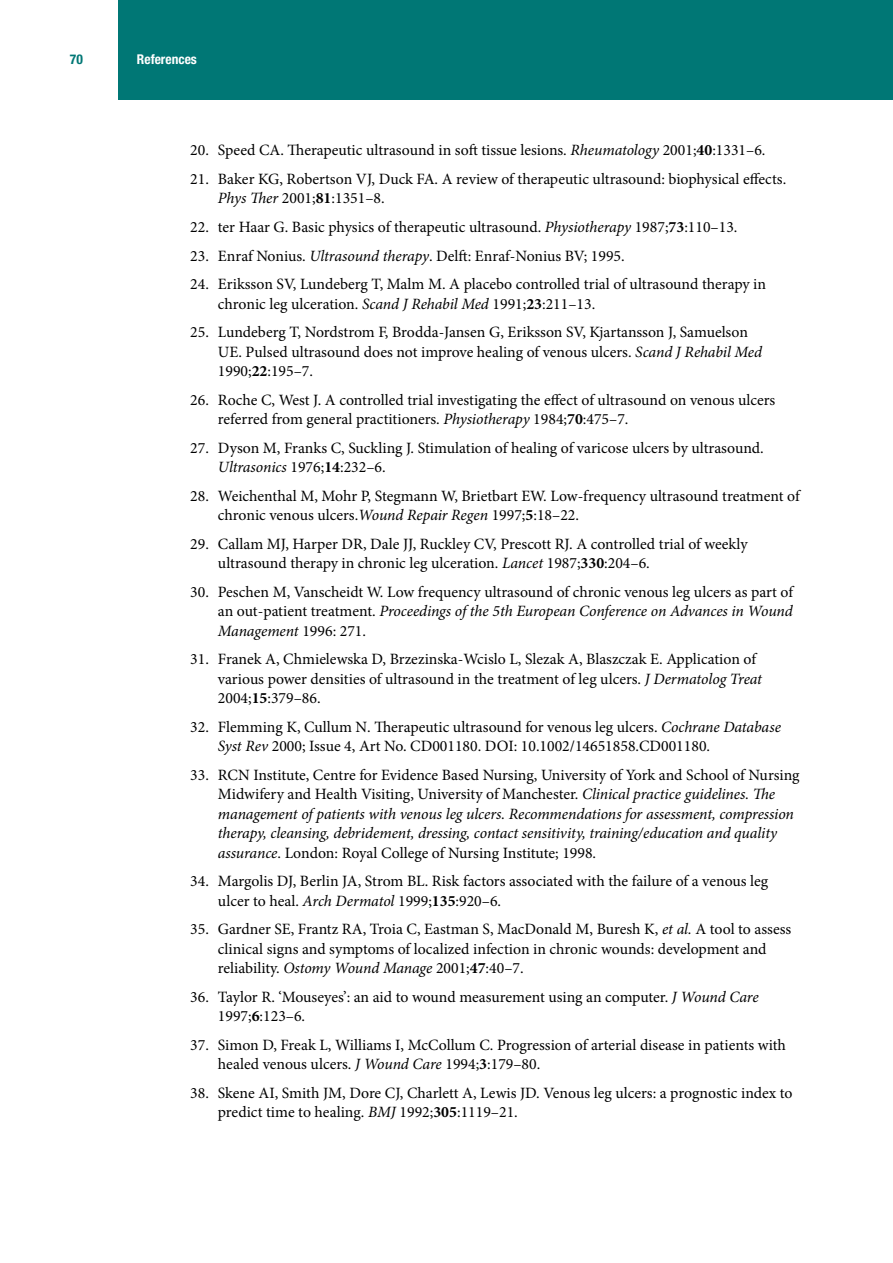
<style>
.page{position:relative;width:893px;height:1263px;background:#fff}
.page>*{position:absolute;margin:0;border:0;box-sizing:border-box;transform-origin:0 0}
.t1{font:15.75px/19.5px "Minion Pro";color:#000}
.t2{font:italic 15.75px/19.5px "Minion Pro";letter-spacing:-.005em;color:#000}
.t3{font:700 condensed 13.5px "Helvetica Neue LT Pro";color:#fff}
.t4{font:700 condensed 13.5px "Helvetica Neue LT Pro";color:#007775}
.s1{font-style:italic}
.s2{font-weight:700}
.s3{font-style:normal}
</style>
<div class="page">
<div style="left:119px;top:0;width:774px;height:99px;background:#007775"></div>
<p class="t4" style="left:70px;top:51px;width:14px">70</p>
<p class="t3" style="left:137px;top:51px;width:61px">References</p>
<p class="t1" style="left:190px;top:141px;width:577px">20. Speed CA. Therapeutic ultrasound in soft tissue lesions. <span class="s1">Rheumatology</span> 2001;<span class="s2">40</span>:1331–6.</p>
<p class="t1" style="left:218px;top:169px;width:570px;text-indent:-28px">21. Baker KG, Robertson VJ, Duck FA. A review of therapeutic ultrasound: biophysical effects.<br><span class="s1">Phys Ther</span> 2001;<span class="s2">81</span>:1351–8.</p>
<p class="t1" style="left:190px;top:217px;width:549px">22. ter Haar G. Basic physics of therapeutic ultrasound. <span class="s1">Physiotherapy</span> 1987;<span class="s2">73</span>:110–13.</p>
<p class="t1" style="left:190px;top:246px;width:436px">23. Enraf Nonius. <span class="s1">Ultrasound therapy</span>. Delft: Enraf-Nonius BV; 1995.</p>
<p class="t1" style="left:218px;top:274px;width:550px;text-indent:-28px">24. Eriksson SV, Lundeberg T, Malm M. A placebo controlled trial of ultrasound therapy in chronic leg ulceration. <span class="s1">Scand J Rehabil Med</span> 1991;<span class="s2">23</span>:211–13.</p>
<p class="t1" style="left:218px;top:322px;width:546px;text-indent:-28px">25. Lundeberg T, Nordstrom F, Brodda-Jansen G, Eriksson SV, Kjartansson J, Samuelson<br>UE. Pulsed ultrasound does not improve healing of venous ulcers. <span class="s1">Scand J Rehabil Med<br></span>1990;<span class="s2">22</span>:195–7.</p>
<p class="t1" style="left:218px;top:390px;width:559px;text-indent:-28px">26. Roche C, West J. A controlled trial investigating the effect of ultrasound on venous ulcers referred from general practitioners. <span class="s1">Physiotherapy</span> 1984;<span class="s2">70</span>:475–7.</p>
<p class="t1" style="left:218px;top:438px;width:547px;text-indent:-28px">27. Dyson M, Franks C, Suckling J. Stimulation of healing of varicose ulcers by ultrasound.<br><span class="s1">Ultrasonics</span> 1976;<span class="s2">14</span>:232–6.</p>
<p class="t1" style="left:218px;top:486px;width:583px;text-indent:-28px">28. Weichenthal M, Mohr P, Stegmann W, Brietbart EW. Low-frequency ultrasound treatment of chronic venous ulcers.<span class="s1">Wound Repair Regen</span> 1997;<span class="s2">5</span>:18–22.</p>
<p class="t1" style="left:218px;top:534px;width:531px;text-indent:-28px">29. Callam MJ, Harper DR, Dale JJ, Ruckley CV, Prescott RJ. A controlled trial of weekly ultrasound therapy in chronic leg ulceration. <span class="s1">Lancet</span> 1987;<span class="s2">330</span>:204–6.</p>
<p class="t1" style="left:218px;top:582px;width:577px;text-align:justify;text-indent:-28px">30. Peschen M, Vanscheidt W. Low frequency ultrasound of chronic venous leg ulcers as part of an out-patient treatment. <span class="s1">Proceedings of the 5th European Conference on Advances in Wound Management</span> 1996: 271.</p>
<p class="t1" style="left:218px;top:649px;width:546px;text-indent:-28px">31. Franek A, Chmielewska D, Brzezinska-Wcislo L, Slezak A, Blaszczak E. Application of various power densities of ultrasound in the treatment of leg ulcers. <span class="s1">J Dermatolog Treat<br></span>2004;<span class="s2">15</span>:379–86.</p>
<p class="t1" style="left:218px;top:717px;width:565px;text-indent:-28px">32. Flemming K, Cullum N. Therapeutic ultrasound for venous leg ulcers. <span class="s1">Cochrane Database<br>Syst Rev</span> 2000; Issue 4, Art No. CD001180. DOI: 10.1002/14651858.CD001180.</p>
<p class="t2" style="left:218px;top:765px;width:583px;text-indent:-28px"><span class="s3">33. RCN Institute, Centre for Evidence Based Nursing, University of York and School of Nursing Midwifery and Health Visiting, University of Manchester.</span> Clinical practice guidelines. The management of patients with venous leg ulcers. Recommendations for assessment, compression therapy, cleansing, debridement, dressing, contact sensitivity, training/education and quality assurance<span class="s3">. London: Royal College of Nursing Institute; 1998.</span></p>
<p class="t1" style="left:218px;top:871px;width:552px;text-indent:-28px">34. Margolis DJ, Berlin JA, Strom BL. Risk factors associated with the failure of a venous leg ulcer to heal. <span class="s1">Arch Dermatol</span> 1999;<span class="s2">135</span>:920–6.</p>
<p class="t1" style="left:218px;top:919px;width:575px;text-indent:-28px">35. Gardner SE, Frantz RA, Troia C, Eastman S, MacDonald M, Buresh K, <span class="s1">et al.</span> A tool to assess clinical signs and symptoms of localized infection in chronic wounds: development and reliability. <span class="s1">Ostomy Wound Manage</span> 2001;<span class="s2">47</span>:40–7.</p>
<p class="t1" style="left:218px;top:987px;width:542px;text-indent:-28px">36. Taylor R. ‘Mouseyes’: an aid to wound measurement using an computer. <span class="s1">J Wound Care<br></span>1997;<span class="s2">6</span>:123–6.</p>
<p class="t1" style="left:218px;top:1035px;width:570px;text-indent:-28px">37. Simon D, Freak L, Williams I, McCollum C. Progression of arterial disease in patients with healed venous ulcers. <span class="s1">J Wound Care</span> 1994;<span class="s2">3</span>:179–80.</p>
<p class="t1" style="left:218px;top:1083px;width:576px;text-indent:-28px">38. Skene AI, Smith JM, Dore CJ, Charlett A, Lewis JD. Venous leg ulcers: a prognostic index to predict time to healing. <span class="s1">BMJ</span> 1992;<span class="s2">305</span>:1119–21.</p>
</div>
